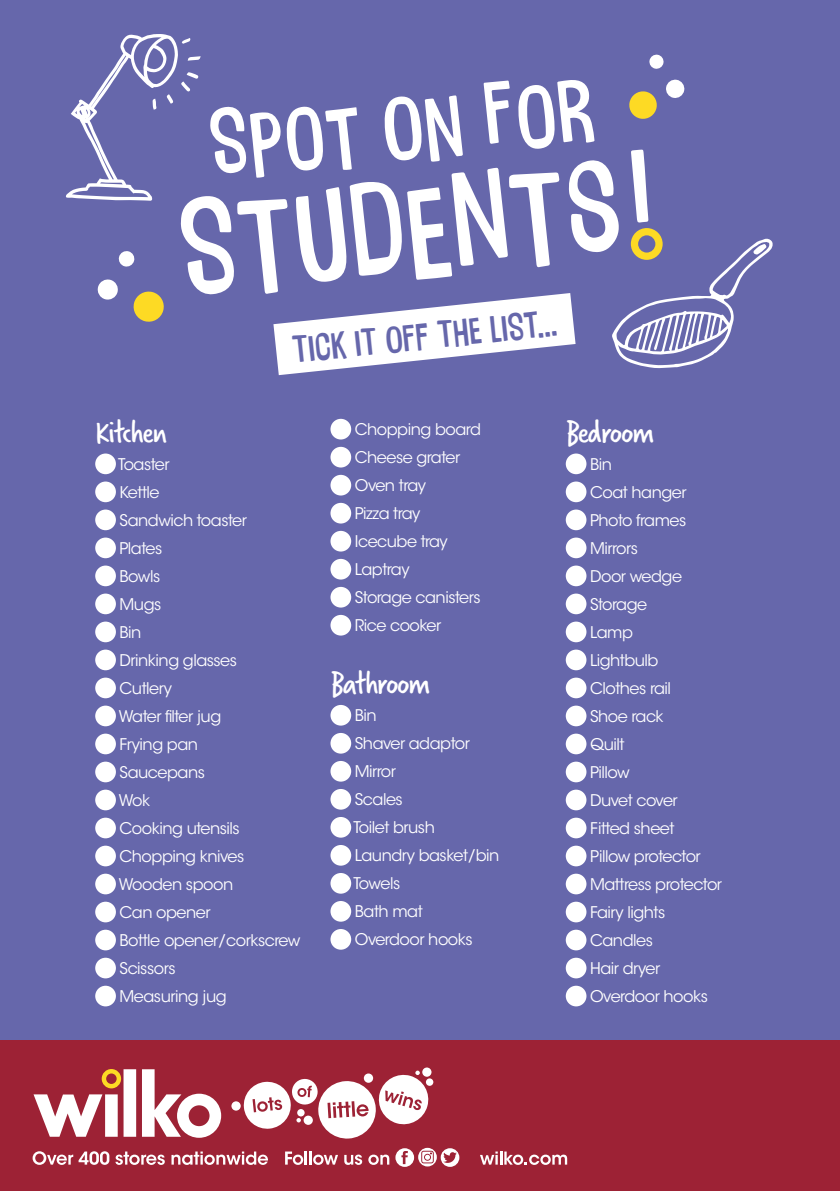
<style>
.page{position:relative;width:840px;height:1191px;background:#fff}
.page>*{position:absolute;margin:0;border:0;box-sizing:border-box;transform-origin:0 0}
.t1{font:136.6px "Sunbeat Slow";color:#fff}
.t2{font:92.2px "Sunbeat Slow";color:#fff}
.t3{font:39px "Sunbeat Slow";color:#6667ab}
.t4{font:34px "Verveine Corp";letter-spacing:-.03em;color:#fff}
.t5{font:16px/28px "ITC Avant Garde Std";letter-spacing:-.03em;color:#fff}
</style>
<div class="page">
<div style="left:0;top:0;width:839px;height:1191px;background:#6667ab"></div>
<div style="left:0;top:1040px;width:839px;height:151px;background:#9d2235"></div>
<div style="left:95px;top:453px;width:21px;height:21px;background:#fff;border-radius:50%"></div>
<div style="left:95px;top:481px;width:21px;height:21px;background:#fff;border-radius:50%"></div>
<div style="left:95px;top:509px;width:21px;height:21px;background:#fff;border-radius:50%"></div>
<div style="left:95px;top:537px;width:21px;height:21px;background:#fff;border-radius:50%"></div>
<div style="left:95px;top:565px;width:21px;height:21px;background:#fff;border-radius:50%"></div>
<div style="left:95px;top:593px;width:21px;height:21px;background:#fff;border-radius:50%"></div>
<div style="left:95px;top:621px;width:21px;height:21px;background:#fff;border-radius:50%"></div>
<div style="left:95px;top:649px;width:21px;height:21px;background:#fff;border-radius:50%"></div>
<div style="left:95px;top:677px;width:21px;height:21px;background:#fff;border-radius:50%"></div>
<div style="left:95px;top:705px;width:21px;height:21px;background:#fff;border-radius:50%"></div>
<div style="left:95px;top:733px;width:21px;height:21px;background:#fff;border-radius:50%"></div>
<div style="left:95px;top:761px;width:21px;height:21px;background:#fff;border-radius:50%"></div>
<div style="left:95px;top:789px;width:21px;height:21px;background:#fff;border-radius:50%"></div>
<div style="left:95px;top:817px;width:21px;height:21px;background:#fff;border-radius:50%"></div>
<div style="left:95px;top:845px;width:21px;height:21px;background:#fff;border-radius:50%"></div>
<div style="left:95px;top:873px;width:21px;height:21px;background:#fff;border-radius:50%"></div>
<div style="left:95px;top:901px;width:21px;height:21px;background:#fff;border-radius:50%"></div>
<div style="left:95px;top:929px;width:21px;height:21px;background:#fff;border-radius:50%"></div>
<div style="left:95px;top:957px;width:21px;height:21px;background:#fff;border-radius:50%"></div>
<div style="left:95px;top:985px;width:21px;height:21px;background:#fff;border-radius:50%"></div>
<div style="left:330px;top:419px;width:21px;height:20px;background:#fff;border-radius:50%"></div>
<div style="left:330px;top:447px;width:21px;height:20px;background:#fff;border-radius:50%"></div>
<div style="left:330px;top:475px;width:21px;height:20px;background:#fff;border-radius:50%"></div>
<div style="left:330px;top:503px;width:21px;height:20px;background:#fff;border-radius:50%"></div>
<div style="left:330px;top:531px;width:21px;height:20px;background:#fff;border-radius:50%"></div>
<div style="left:330px;top:559px;width:21px;height:20px;background:#fff;border-radius:50%"></div>
<div style="left:330px;top:587px;width:21px;height:20px;background:#fff;border-radius:50%"></div>
<div style="left:330px;top:615px;width:21px;height:20px;background:#fff;border-radius:50%"></div>
<div style="left:330px;top:705px;width:21px;height:20px;background:#fff;border-radius:50%"></div>
<div style="left:330px;top:733px;width:21px;height:20px;background:#fff;border-radius:50%"></div>
<div style="left:330px;top:761px;width:21px;height:20px;background:#fff;border-radius:50%"></div>
<div style="left:330px;top:789px;width:21px;height:20px;background:#fff;border-radius:50%"></div>
<div style="left:330px;top:817px;width:21px;height:20px;background:#fff;border-radius:50%"></div>
<div style="left:330px;top:845px;width:21px;height:20px;background:#fff;border-radius:50%"></div>
<div style="left:330px;top:873px;width:21px;height:20px;background:#fff;border-radius:50%"></div>
<div style="left:330px;top:901px;width:21px;height:20px;background:#fff;border-radius:50%"></div>
<div style="left:330px;top:929px;width:21px;height:20px;background:#fff;border-radius:50%"></div>
<div style="left:565px;top:453px;width:21px;height:21px;background:#fff;border-radius:50%"></div>
<div style="left:565px;top:481px;width:21px;height:21px;background:#fff;border-radius:50%"></div>
<div style="left:565px;top:509px;width:21px;height:21px;background:#fff;border-radius:50%"></div>
<div style="left:565px;top:537px;width:21px;height:21px;background:#fff;border-radius:50%"></div>
<div style="left:565px;top:565px;width:21px;height:21px;background:#fff;border-radius:50%"></div>
<div style="left:565px;top:593px;width:21px;height:21px;background:#fff;border-radius:50%"></div>
<div style="left:565px;top:621px;width:21px;height:21px;background:#fff;border-radius:50%"></div>
<div style="left:565px;top:649px;width:21px;height:21px;background:#fff;border-radius:50%"></div>
<div style="left:565px;top:677px;width:21px;height:21px;background:#fff;border-radius:50%"></div>
<div style="left:565px;top:705px;width:21px;height:21px;background:#fff;border-radius:50%"></div>
<div style="left:565px;top:733px;width:21px;height:21px;background:#fff;border-radius:50%"></div>
<div style="left:565px;top:761px;width:21px;height:21px;background:#fff;border-radius:50%"></div>
<div style="left:565px;top:789px;width:21px;height:21px;background:#fff;border-radius:50%"></div>
<div style="left:565px;top:817px;width:21px;height:21px;background:#fff;border-radius:50%"></div>
<div style="left:565px;top:845px;width:21px;height:21px;background:#fff;border-radius:50%"></div>
<div style="left:565px;top:873px;width:21px;height:21px;background:#fff;border-radius:50%"></div>
<div style="left:565px;top:901px;width:21px;height:21px;background:#fff;border-radius:50%"></div>
<div style="left:565px;top:929px;width:21px;height:21px;background:#fff;border-radius:50%"></div>
<div style="left:565px;top:957px;width:21px;height:21px;background:#fff;border-radius:50%"></div>
<div style="left:565px;top:985px;width:21px;height:21px;background:#fff;border-radius:50%"></div>
<svg style="left:273px;top:293px;width:302px;height:82px"></svg>
<svg style="left:666px;top:79px;width:18px;height:19px"></svg>
<svg style="left:649px;top:54px;width:14px;height:15px"></svg>
<svg style="left:629px;top:91px;width:28px;height:28px"></svg>
<svg style="left:97px;top:279px;width:21px;height:21px"></svg>
<svg style="left:118px;top:251px;width:17px;height:16px"></svg>
<svg style="left:133px;top:291px;width:31px;height:31px"></svg>
<svg style="left:66px;top:34px;width:134px;height:167px"></svg>
<svg style="left:612px;top:150px;width:160px;height:218px"></svg>
<svg style="left:34px;top:1069px;width:187px;height:68px"></svg>
<svg style="left:231px;top:1067px;width:202px;height:72px"></svg>
<svg style="left:33px;top:1151px;width:76px;height:13px"></svg>
<svg style="left:115px;top:1151px;width:50px;height:13px"></svg>
<svg style="left:171px;top:1151px;width:97px;height:13px"></svg>
<svg style="left:285px;top:1151px;width:53px;height:13px"></svg>
<svg style="left:344px;top:1154px;width:18px;height:11px"></svg>
<svg style="left:368px;top:1154px;width:21px;height:10px"></svg>
<svg style="left:395px;top:1147px;width:64px;height:19px"></svg>
<svg style="left:480px;top:1151px;width:87px;height:13px"></svg>
<h2 class="t2" style="left:206px;top:100px;width:385px;rotate:-6deg">Spot ON for</h2>
<h1 class="t1" style="left:174px;top:178px;width:440px;rotate:-6deg">STUDENTs</h1>
<h3 class="t3" style="left:291px;top:330px;width:266px;rotate:-6deg">TICK IT OFF THE LIST...</h3>
<h3 class="t4" style="left:95px;top:409px;width:73px">Kitchen</h3>
<p class="t5" style="left:118px;top:450px;width:184px">Toaster<br>Kettle<br>Sandwich toaster<br>Plates<br>Bowls<br>Mugs<br>Bin<br>Drinking glasses<br>Cutlery<br>Water filter jug<br>Frying pan<br>Saucepans<br>Wok<br>Cooking utensils<br>Chopping knives<br>Wooden spoon<br>Can opener<br>Bottle opener/corkscrew<br>Scissors<br>Measuring jug</p>
<p class="t5" style="left:354px;top:416px;width:128px">Chopping board<br>Cheese grater<br>Oven tray<br>Pizza tray<br>Icecube tray<br>Laptray<br>Storage canisters<br>Rice cooker</p>
<h3 class="t4" style="left:330px;top:660px;width:101px">Bathroom</h3>
<p class="t5" style="left:353px;top:702px;width:147px">Bin<br>Shaver adaptor<br>Mirror<br>Scales<br>Toilet brush<br>Laundry basket/bin<br>Towels<br>Bath mat<br>Overdoor hooks</p>
<h3 class="t4" style="left:565px;top:409px;width:90px">Bedroom</h3>
<p class="t5" style="left:589px;top:450px;width:133px">Bin<br>Coat hanger<br>Photo frames<br>Mirrors<br>Door wedge<br>Storage<br>Lamp<br>Lightbulb<br>Clothes rail<br>Shoe rack<br>Quilt<br>Pillow<br>Duvet cover<br>Fitted sheet<br>Pillow protector<br>Mattress protector<br>Fairy lights<br>Candles<br>Hair dryer<br>Overdoor hooks</p>
</div>
